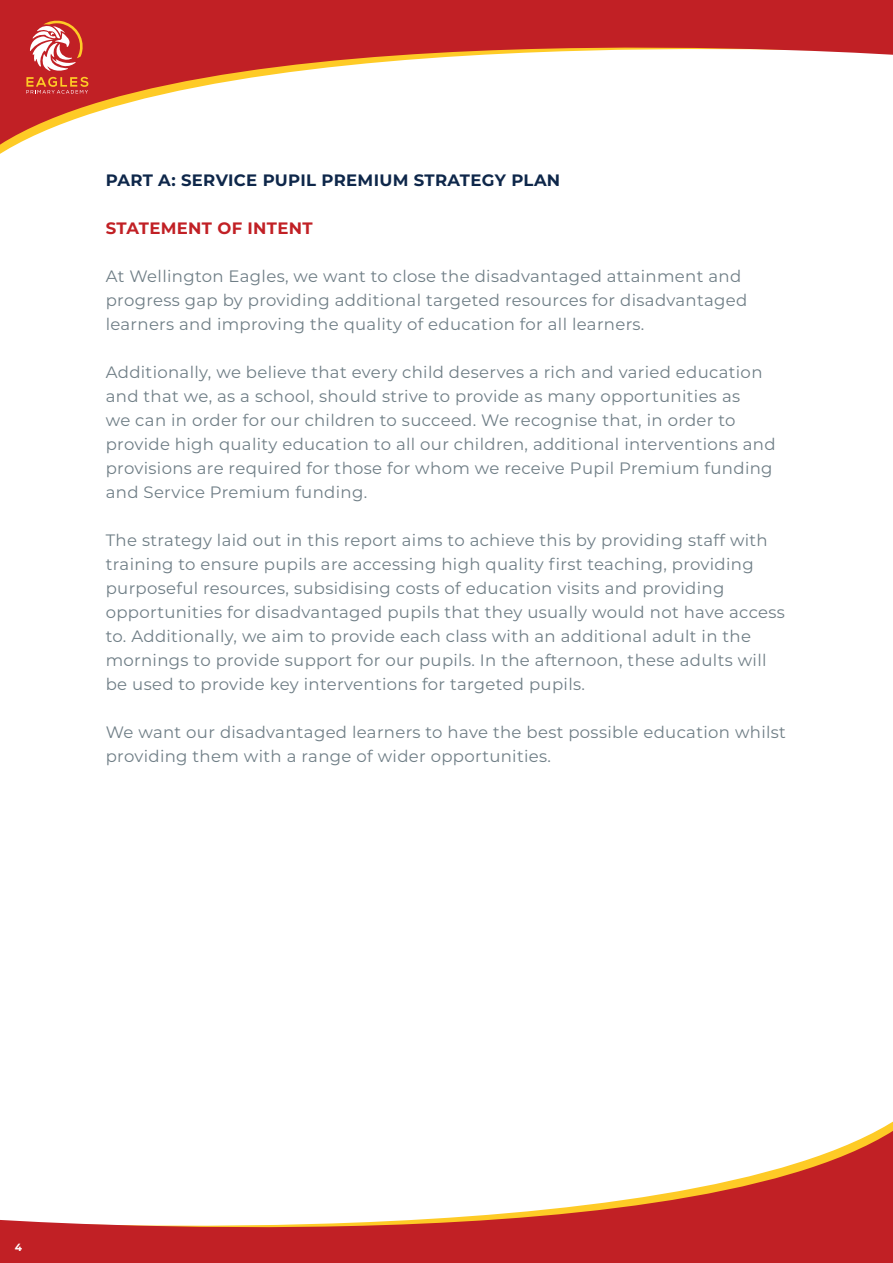
<style>
.page{position:relative;width:893px;height:1263px;background:#fff}
.page>*{position:absolute;margin:0;border:0;box-sizing:border-box;transform-origin:0 0}
.t1{font:16.5px/24px "Montserrat";letter-spacing:.02em;color:#6f7e86}
.t2{font:700 16.5px "Montserrat";letter-spacing:.02em;color:#0e274a}
.t3{font:700 16.5px "Montserrat";letter-spacing:.02em;color:#c12025}
.t4{font:700 10.5px "Montserrat";color:#fff}
</style>
<div class="page">
<svg style="left:0;top:0;width:893px;height:154px"></svg>
<svg style="left:0;top:1121px;width:893px;height:142px"></svg>
<svg style="left:26px;top:20px;width:62px;height:74px;background:#d25c51"></svg>
<p class="t2" style="left:106px;top:168px;width:456px">PART A: SERVICE PUPIL PREMIUM STRATEGY PLAN</p>
<p class="t3" style="left:106px;top:216px;width:208px">STATEMENT OF INTENT</p>
<p class="t1" style="left:106px;top:264px;width:643px">At Wellington Eagles, we want to close the disadvantaged attainment and progress gap by providing additional targeted resources for disadvantaged learners and improving the quality of education for all learners.</p>
<p class="t1" style="left:106px;top:360px;width:671px">Additionally, we believe that every child deserves a rich and varied education and that we, as a school, should strive to provide as many opportunities as<br>we can in order for our children to succeed. We recognise that, in order to provide high quality education to all our children, additional interventions and provisions are required for those for whom we receive Pupil Premium funding and Service Premium funding.</p>
<p class="t1" style="left:106px;top:528px;width:681px">The strategy laid out in this report aims to achieve this by providing staff with training to ensure pupils are accessing high quality first teaching, providing purposeful resources, subsidising costs of education visits and providing opportunities for disadvantaged pupils that they usually would not have access to. Additionally, we aim to provide each class with an additional adult in the mornings to provide support for our pupils. In the afternoon, these adults will be used to provide key interventions for targeted pupils.</p>
<p class="t1" style="left:106px;top:720px;width:682px">We want our disadvantaged learners to have the best possible education whilst providing them with a range of wider opportunities.</p>
<p class="t4" style="left:15px;top:1240px;width:9px">4</p>
</div>
